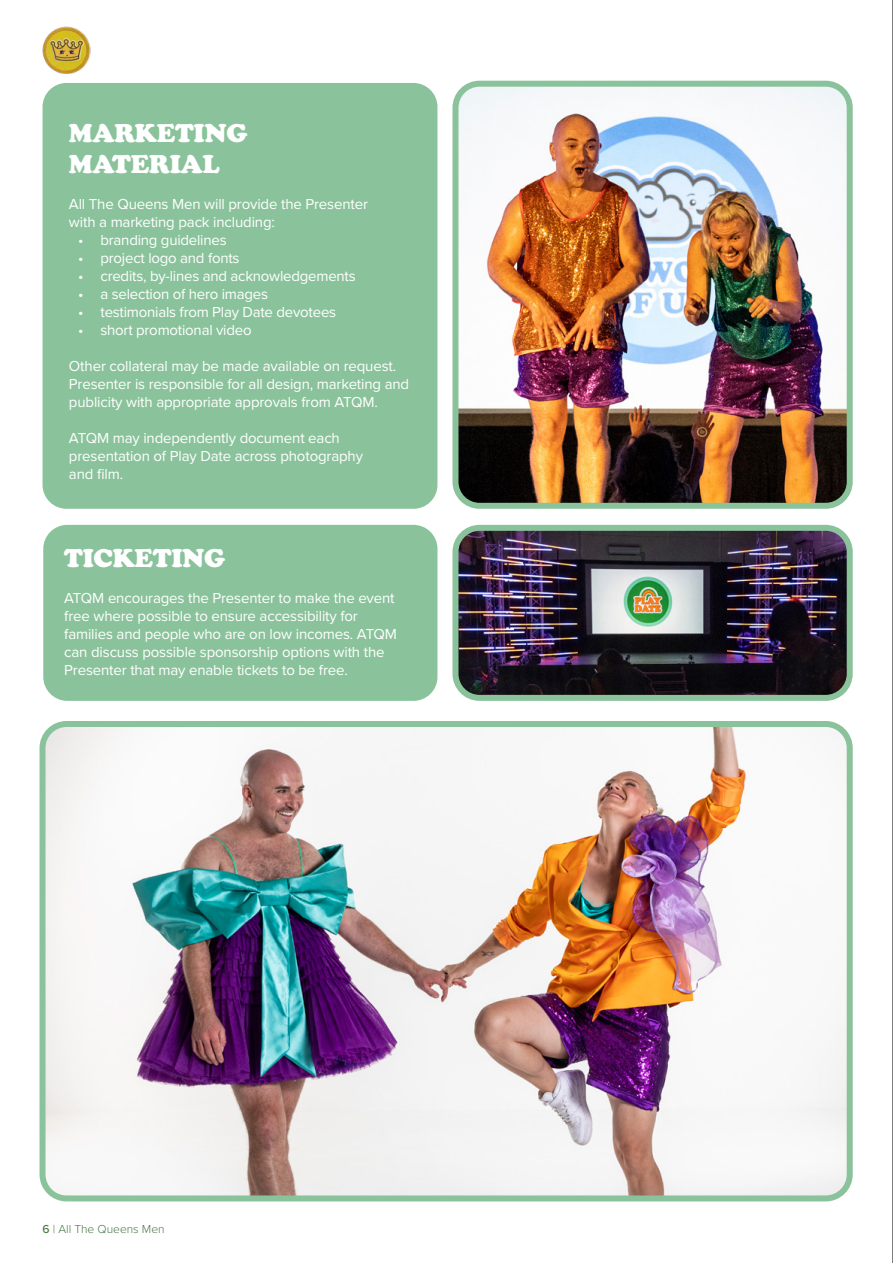
<style>
.page{position:relative;width:893px;height:1263px;background:#fff}
.page>*{position:absolute;margin:0;border:0;box-sizing:border-box;transform-origin:0 0}
.t1{font:25.5px/30.6px "Cooper Black Std";letter-spacing:-.01em;color:#fff}
.t2{font:15px/18px "Proxima Nova";letter-spacing:-.01em;color:#fff}
.t3{font:300 12px "Proxima Nova";color:#487a46}
.s1{font-weight:500}
</style>
<div class="page">
<div style="left:43px;top:83px;width:394px;height:426px;background:#8ac39b;border-radius:24px"></div>
<img style="left:459px;top:88px;width:387px;height:414px">
<div style="left:452px;top:81px;width:401px;height:428px;border:6px solid #8ac39b;border-radius:24px"></div>
<img style="left:459px;top:532px;width:387px;height:162px">
<div style="left:452px;top:525px;width:401px;height:176px;border:6px solid #8ac39b;border-radius:24px"></div>
<div style="left:43px;top:525px;width:394px;height:176px;background:#8ac39b;border-radius:24px"></div>
<img style="left:47px;top:728px;width:799px;height:466px">
<div style="left:40px;top:721px;width:813px;height:480px;border:6px solid #8ac39b;border-radius:24px"></div>
<img style="left:42px;top:26px;width:49px;height:48px">
<hr style="left:892px;top:0;width:1px;height:1263px;background:#000">
<h1 class="t1" style="left:69px;top:118px;width:180px">MARKETING<br>MATERIAL</h1>
<p class="t2" style="left:69px;top:194px;width:300px">All The Queens Men will provide the Presenter with a marketing pack including:</p>
<p class="t2" style="left:78px;top:230px;width:150px">• branding guidelines</p>
<p class="t2" style="left:78px;top:248px;width:163px">• project logo and fonts</p>
<p class="t2" style="left:78px;top:266px;width:279px">• credits, by-lines and acknowledgements</p>
<p class="t2" style="left:78px;top:284px;width:192px">• a selection of hero images</p>
<p class="t2" style="left:78px;top:302px;width:260px">• testimonials from Play Date devotees</p>
<p class="t2" style="left:78px;top:320px;width:175px">• short promotional video</p>
<p class="t2" style="left:69px;top:356px;width:342px">Other collateral may be made available on request.<br>Presenter is responsible for all design, marketing and publicity with appropriate approvals from ATQM.</p>
<p class="t2" style="left:69px;top:428px;width:296px">ATQM may independently document each presentation of Play Date across photography and film.</p>
<h1 class="t1" style="left:64px;top:543px;width:163px">TICKETING</h1>
<p class="t2" style="left:64px;top:588px;width:334px">ATQM encourages the Presenter to make the event free where possible to ensure accessibility for families and people who are on low incomes. ATQM can discuss possible sponsorship options with the Presenter that may enable tickets to be free.</p>
<p class="t3" style="left:43px;top:1220px;width:124px"><span class="s1">6</span> | All The Queens Men</p>
</div>
